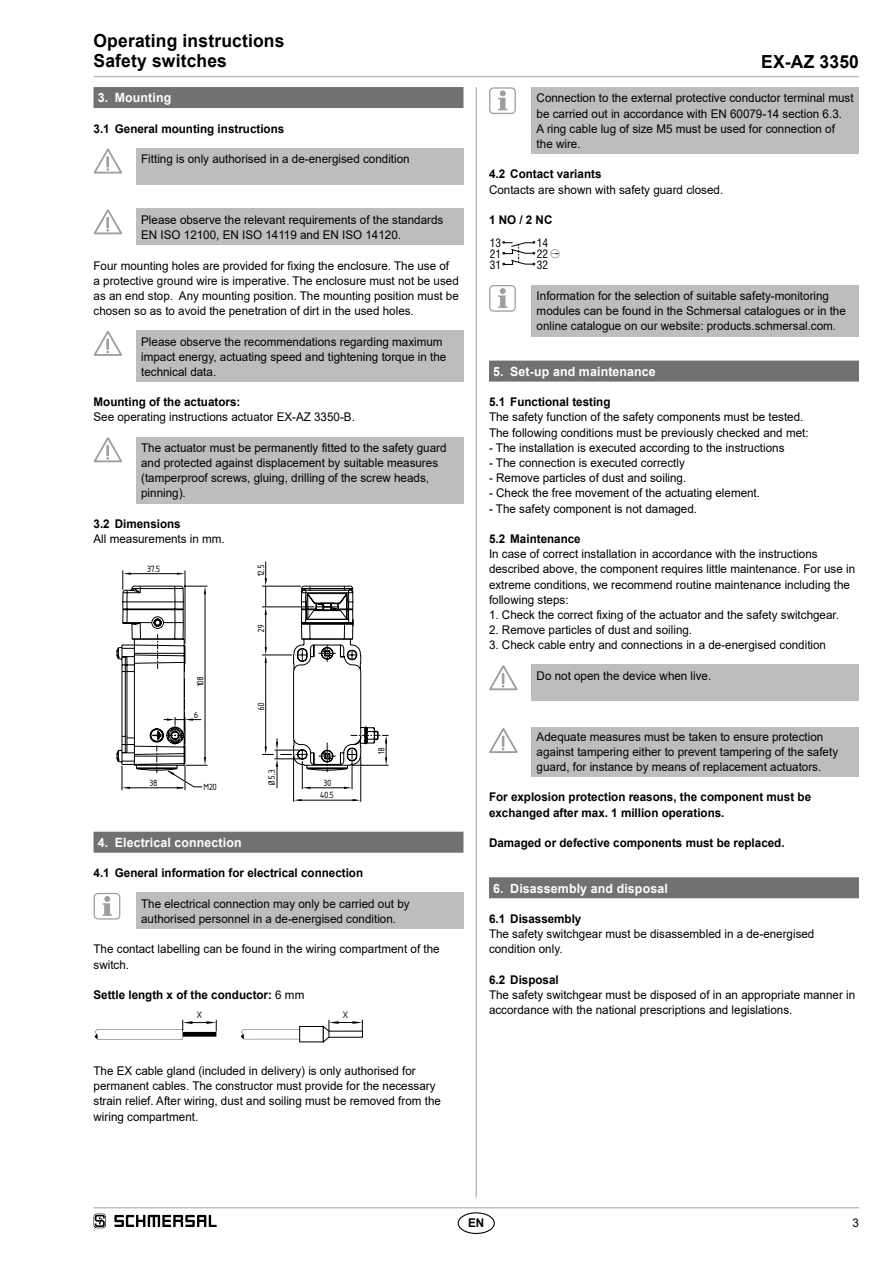
<style>
.page{position:relative;width:893px;height:1263px;background:#fff}
.page>*{position:absolute;margin:0;border:0;box-sizing:border-box;transform-origin:0 0}
.t1{font:700 18px/20.2px "Arial";letter-spacing:.01em;color:#000}
.t2{font:14.85px "Isonorm 3098";color:#000}
.t3{font:700 12.75px "Arial";letter-spacing:.01em;color:#fff}
.t4{font:12px/15.1px "Arial";color:#000}
.t5{font:700 12px/15.1px "Arial";color:#000}
.t6{font:condensed 11.4px/11.1px "Swiss 721 BT";color:#000;text-align:justify}
.t7{font:9.3px/12.3px "Isonorm 3098";color:#000;text-align:center}
.s1{font-weight:400}
</style>
<div class="page">
<hr style="left:94px;top:1207px;width:765px;height:1px;background:#bbbdbe">
<hr style="left:94px;top:76px;width:765px;height:1px;background:#bbbdbe">
<hr style="left:475px;top:87px;width:2px;height:1110px;background:#bbbdbe">
<div style="left:458px;top:1212px;width:37px;height:22px;border:1px solid #000;border-radius:50%"></div>
<div style="left:94px;top:87px;width:369px;height:21px;background:#707172"></div>
<div style="left:94px;top:832px;width:369px;height:21px;background:#707172"></div>
<div style="left:136px;top:148px;width:327px;height:36px;background:#bbbdbe"></div>
<svg style="left:94px;top:148px;width:28px;height:26px"></svg>
<div style="left:136px;top:209px;width:327px;height:36px;background:#bbbdbe"></div>
<svg style="left:94px;top:209px;width:28px;height:26px"></svg>
<div style="left:136px;top:330px;width:327px;height:52px;background:#bbbdbe"></div>
<svg style="left:94px;top:331px;width:28px;height:25px"></svg>
<div style="left:136px;top:437px;width:327px;height:66px;background:#bbbdbe"></div>
<svg style="left:94px;top:437px;width:28px;height:26px"></svg>
<hr style="left:301px;top:800px;width:55px;height:1px;background:#000">
<svg style="left:116px;top:562px;width:271px;height:227px"></svg>
<hr style="left:265px;top:612px;width:1px;height:37px;background:#000">
<div style="left:136px;top:893px;width:327px;height:36px;background:#bbbdbe"></div>
<svg style="left:103px;top:896px;width:9px;height:20px"></svg>
<div style="left:94px;top:893px;width:26px;height:26px;border:1px solid #9c9e9f;border-radius:4px"></div>
<svg style="left:95px;top:1020px;width:122px;height:19px"></svg>
<svg style="left:241px;top:1020px;width:122px;height:22px"></svg>
<div style="left:489px;top:361px;width:370px;height:21px;background:#707172"></div>
<div style="left:489px;top:877px;width:370px;height:21px;background:#707172"></div>
<div style="left:531px;top:87px;width:328px;height:67px;background:#bbbdbe"></div>
<svg style="left:498px;top:90px;width:9px;height:20px"></svg>
<div style="left:489px;top:87px;width:27px;height:27px;border:1px solid #9c9e9f;border-radius:4px"></div>
<svg style="left:503px;top:241px;width:32px;height:24px"></svg>
<div style="left:531px;top:285px;width:328px;height:51px;background:#bbbdbe"></div>
<svg style="left:498px;top:288px;width:9px;height:20px"></svg>
<div style="left:489px;top:285px;width:27px;height:27px;border:1px solid #9c9e9f;border-radius:4px"></div>
<div style="left:531px;top:665px;width:328px;height:36px;background:#bbbdbe"></div>
<svg style="left:489px;top:665px;width:29px;height:26px"></svg>
<div style="left:531px;top:727px;width:328px;height:50px;background:#bbbdbe"></div>
<svg style="left:489px;top:728px;width:29px;height:25px"></svg>
<svg style="left:94px;top:1213px;width:12px;height:15px"></svg>
<svg style="left:114px;top:1215px;width:103px;height:12px"></svg>
<h1 class="t1" style="left:94px;top:31px;width:192px">Operating instructions<br>Safety switches</h1>
<p class="t3" style="left:98px;top:89px;width:75px">3. Mounting</p>
<p class="t5" style="left:94px;top:121px;width:192px">3.1 General mounting instructions</p>
<p class="t4" style="left:141px;top:151px;width:270px">Fitting is only authorised in a de-energised condition</p>
<p class="t4" style="left:141px;top:212px;width:304px">Please observe the relevant requirements of the standards<br>EN ISO 12100, EN ISO 14119 and EN ISO 14120.</p>
<p class="t4" style="left:94px;top:258px;width:367px">Four mounting holes are provided for fixing the enclosure. The use of<br>a protective ground wire is imperative. The enclosure must not be used as an end stop. Any mounting position. The mounting position must be chosen so as to avoid the penetration of dirt in the used holes.</p>
<p class="t4" style="left:141px;top:334px;width:307px">Please observe the recommendations regarding maximum impact energy, actuating speed and tightening torque in the technical data.</p>
<p class="t5" style="left:94px;top:395px;width:148px">Mounting of the actuators:</p>
<p class="t4" style="left:94px;top:410px;width:263px">See operating instructions actuator EX-AZ 3350-B.</p>
<p class="t4" style="left:141px;top:440px;width:307px">The actuator must be permanently fitted to the safety guard and protected against displacement by suitable measures (tamperproof screws, gluing, drilling of the screw heads, pinning).</p>
<p class="t5" style="left:94px;top:516px;width:89px">3.2 Dimensions</p>
<p class="t4" style="left:94px;top:531px;width:133px">All measurements in mm.</p>
<p class="t7" style="left:147px;top:563px;width:15px">37.5</p>
<p class="t7" style="left:255px;top:576px;width:13px;rotate:-90deg">12.5</p>
<p class="t7" style="left:150px;top:777px;width:9px">38</p>
<p class="t7" style="left:194px;top:686px;width:12px;rotate:-90deg">108</p>
<p class="t7" style="left:194px;top:709px;width:5px">6</p>
<p class="t7" style="left:255px;top:632px;width:9px;rotate:-90deg">29</p>
<p class="t7" style="left:255px;top:710px;width:9px;rotate:-90deg">60</p>
<p class="t7" style="left:266px;top:785px;width:17px;rotate:-90deg">Ø 5.3</p>
<p class="t7" style="left:204px;top:781px;width:14px">M20</p>
<p class="t7" style="left:320px;top:777px;width:15px">30<br>40.5</p>
<p class="t7" style="left:375px;top:754px;width:8px;rotate:-90deg">18</p>
<p class="t3" style="left:98px;top:833px;width:145px">4. Electrical connection</p>
<p class="t5" style="left:94px;top:866px;width:271px">4.1 General information for electrical connection</p>
<p class="t4" style="left:141px;top:896px;width:270px">The electrical connection may only be carried out by authorised personnel in a de-energised condition.</p>
<p class="t4" style="left:94px;top:941px;width:348px">The contact labelling can be found in the wiring compartment of the switch.</p>
<p class="t5" style="left:94px;top:987px;width:212px">Settle length x of the conductor: <span class="s1">6 mm</span></p>
<p class="t2" style="left:197px;top:1004px;width:7px">X</p>
<p class="t2" style="left:343px;top:1004px;width:7px">X</p>
<p class="t4" style="left:94px;top:1063px;width:349px">The EX cable gland (included in delivery) is only authorised for permanent cables. The constructor must provide for the necessary strain relief. After wiring, dust and soiling must be removed from the wiring compartment.</p>
<h1 class="t1" style="left:761px;top:52px;width:99px">EX-AZ 3350</h1>
<p class="t4" style="left:537px;top:90px;width:319px">Connection to the external protective conductor terminal must be carried out in accordance with EN 60079-14 section 6.3.<br>A ring cable lug of size M5 must be used for connection of the wire.</p>
<p class="t5" style="left:489px;top:167px;width:114px">4.2 Contact variants</p>
<p class="t4" style="left:489px;top:182px;width:236px">Contacts are shown with safety guard closed.</p>
<p class="t5" style="left:489px;top:212px;width:65px">1 NO / 2 NC</p>
<p class="t6" style="left:490px;top:237px;width:13px">13<br>21<br>31</p>
<p class="t6" style="left:537px;top:237px;width:13px">14<br>22<br>32</p>
<p class="t4" style="left:537px;top:288px;width:311px">Information for the selection of suitable safety-monitoring modules can be found in the Schmersal catalogues or in the online catalogue on our website: products.schmersal.com.</p>
<p class="t3" style="left:493px;top:362px;width:164px">5. Set-up and maintenance</p>
<p class="t5" style="left:489px;top:395px;width:123px">5.1 Functional testing</p>
<p class="t4" style="left:489px;top:410px;width:321px">The safety function of the safety components must be tested.<br>The following conditions must be previously checked and met:</p>
<p class="t4" style="left:489px;top:440px;width:297px">- The installation is executed according to the instructions</p>
<p class="t4" style="left:489px;top:455px;width:197px">- The connection is executed correctly</p>
<p class="t4" style="left:489px;top:470px;width:199px">- Remove particles of dust and soiling.</p>
<p class="t4" style="left:489px;top:486px;width:273px">- Check the free movement of the actuating element.</p>
<p class="t4" style="left:489px;top:501px;width:210px">- The safety component is not damaged.</p>
<p class="t5" style="left:489px;top:531px;width:93px">5.2 Maintenance</p>
<p class="t4" style="left:489px;top:546px;width:368px">In case of correct installation in accordance with the instructions described above, the component requires little maintenance. For use in extreme conditions, we recommend routine maintenance including the following steps:</p>
<p class="t4" style="left:489px;top:607px;width:352px">1. Check the correct fixing of the actuator and the safety switchgear.</p>
<p class="t4" style="left:489px;top:622px;width:205px">2. Remove particles of dust and soiling.</p>
<p class="t4" style="left:489px;top:638px;width:339px">3. Check cable entry and connections in a de-energised condition</p>
<p class="t4" style="left:537px;top:668px;width:176px">Do not open the device when live.</p>
<p class="t4" style="left:537px;top:729px;width:303px">Adequate measures must be taken to ensure protection against tampering either to prevent tampering of the safety guard, for instance by means of replacement actuators.</p>
<p class="t5" style="left:489px;top:790px;width:324px">For explosion protection reasons, the component must be exchanged after max. 1 million operations.</p>
<p class="t5" style="left:489px;top:835px;width:297px">Damaged or defective components must be replaced.</p>
<p class="t3" style="left:493px;top:879px;width:176px">6. Disassembly and disposal</p>
<p class="t5" style="left:489px;top:911px;width:94px">6.1 Disassembly</p>
<p class="t4" style="left:489px;top:926px;width:327px">The safety switchgear must be disassembled in a de-energised condition only.</p>
<p class="t5" style="left:489px;top:972px;width:71px">6.2 Disposal</p>
<p class="t4" style="left:489px;top:987px;width:368px">The safety switchgear must be disposed of in an appropriate manner in accordance with the national prescriptions and legislations.</p>
<p class="t5" style="left:468px;top:1215px;width:18px">EN</p>
<p class="t4" style="left:852px;top:1215px;width:8px">3</p>
</div>
